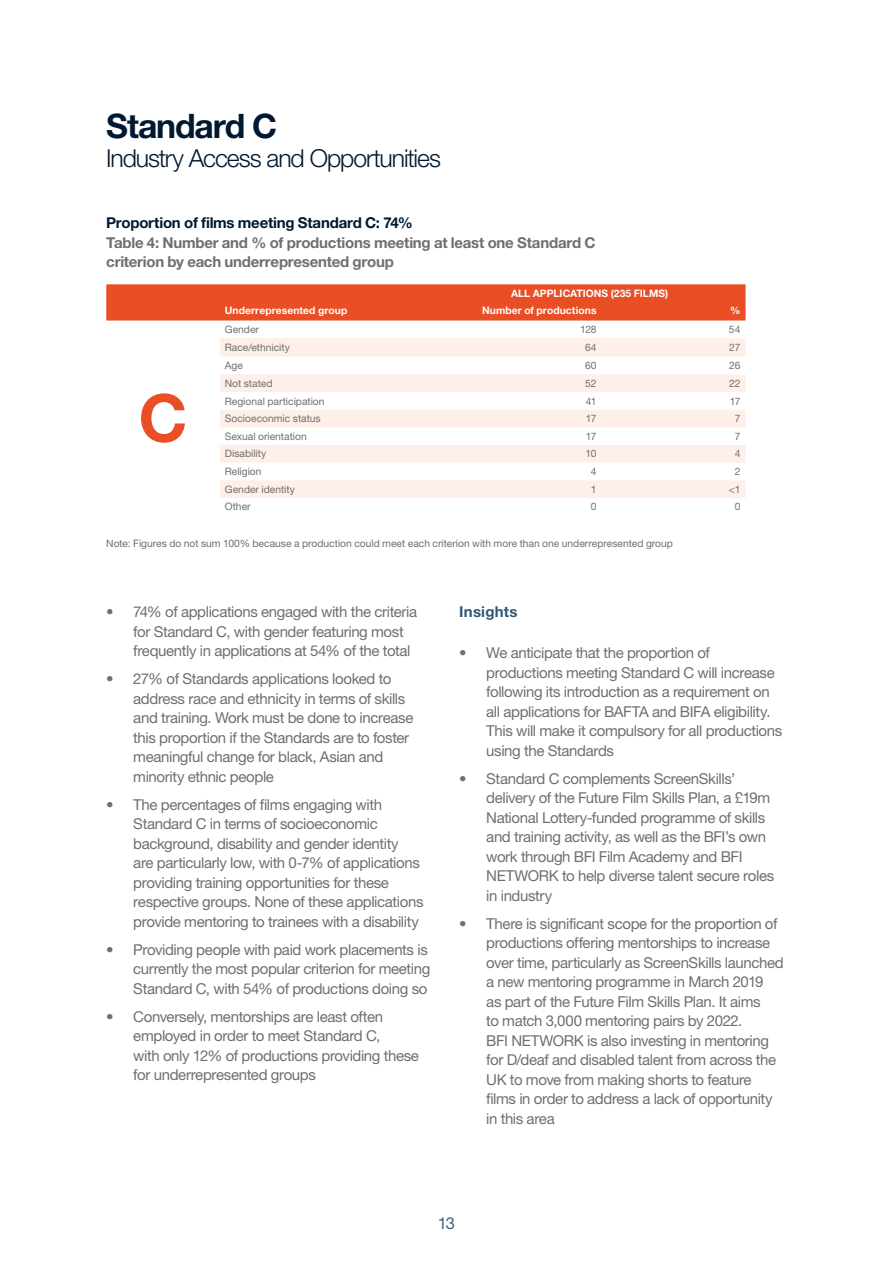
<style>
.page{position:relative;width:893px;height:1263px;background:#fff}
.page>*{position:absolute;margin:0;border:0;box-sizing:border-box;transform-origin:0 0}
.t1{font:700 66px "Helvetica Neue LT Std";color:#e94e24}
.t2{font:700 33.75px "Helvetica Neue LT Std";letter-spacing:-.035em;color:#001931}
.t3{font:300 24.75px "Helvetica Neue LT Std";letter-spacing:-.045em;color:#001931}
.t4{font:16.5px "Helvetica Neue LT Std";color:#45617c}
.t5{font:15px/19.5px "Helvetica Neue LT Std";letter-spacing:-.025em;color:#706f6f}
.t6{font:700 15px/19.5px "Helvetica Neue LT Std";letter-spacing:-.015em;color:#706f6f}
.t7{font:700 15px "Helvetica Neue LT Std";letter-spacing:-.015em;color:#001931}
.t8{font:700 15px "Helvetica Neue LT Std";letter-spacing:.015em;color:#315675}
.t9{font:10.35px "Helvetica Neue LT Std";color:#706f6f}
.t10{font:700 10.35px "Helvetica Neue LT Std";letter-spacing:.01em;color:#fff}
</style>
<div class="page">
<div style="left:106px;top:284px;width:640px;height:37px;background:#e94e24"></div>
<svg style="left:220px;top:338px;width:526px;height:160px;fill:#fef0e8"></svg>
<h2 class="t2" style="left:106px;top:106px;width:172px">Standard C</h2>
<h3 class="t3" style="left:106px;top:143px;width:336px">Industry Access and Opportunities</h3>
<p class="t7" style="left:106px;top:214px;width:308px">Proportion of films meeting Standard C: 74%</p>
<p class="t6" style="left:106px;top:232px;width:491px">Table 4: Number and % of productions meeting at least one Standard C criterion by each underrepresented group</p>
<p class="t10" style="left:511px;top:287px;width:159px">ALL APPLICATIONS (235 FILMS)</p>
<h1 class="t1" style="left:139px;top:377px;width:50px">C</h1>
<p class="t10" style="left:225px;top:304px;width:124px">Underrepresented group</p>
<p class="t10" style="left:482px;top:304px;width:116px">Number of productions</p>
<p class="t10" style="left:730px;top:304px;width:12px">%</p>
<p class="t9" style="left:225px;top:323px;width:36px">Gender</p>
<p class="t9" style="left:580px;top:323px;width:18px">128</p>
<p class="t9" style="left:729px;top:323px;width:13px">54</p>
<p class="t9" style="left:225px;top:341px;width:67px">Race/ethnicity</p>
<p class="t9" style="left:585px;top:341px;width:13px">64</p>
<p class="t9" style="left:729px;top:341px;width:13px">27</p>
<p class="t9" style="left:225px;top:359px;width:20px">Age</p>
<p class="t9" style="left:585px;top:359px;width:13px">60</p>
<p class="t9" style="left:729px;top:359px;width:13px">26</p>
<p class="t9" style="left:225px;top:377px;width:49px">Not stated</p>
<p class="t9" style="left:585px;top:377px;width:13px">52</p>
<p class="t9" style="left:729px;top:377px;width:13px">22</p>
<p class="t9" style="left:225px;top:395px;width:101px">Regional participation</p>
<p class="t9" style="left:586px;top:395px;width:12px">41</p>
<p class="t9" style="left:730px;top:395px;width:12px">17</p>
<p class="t9" style="left:225px;top:412px;width:97px">Socioeconmic status</p>
<p class="t9" style="left:586px;top:412px;width:12px">17</p>
<p class="t9" style="left:735px;top:412px;width:7px">7</p>
<p class="t9" style="left:225px;top:430px;width:83px">Sexual orientation</p>
<p class="t9" style="left:586px;top:430px;width:12px">17</p>
<p class="t9" style="left:735px;top:430px;width:7px">7</p>
<p class="t9" style="left:225px;top:448px;width:43px">Disability</p>
<p class="t9" style="left:586px;top:448px;width:12px">10</p>
<p class="t9" style="left:735px;top:448px;width:7px">4</p>
<p class="t9" style="left:225px;top:465px;width:38px">Religion</p>
<p class="t9" style="left:591px;top:465px;width:7px">4</p>
<p class="t9" style="left:735px;top:465px;width:7px">2</p>
<p class="t9" style="left:225px;top:483px;width:72px">Gender identity</p>
<p class="t9" style="left:591px;top:483px;width:7px">1</p>
<p class="t9" style="left:729px;top:483px;width:13px">&lt;1</p>
<p class="t9" style="left:225px;top:501px;width:27px">Other</p>
<p class="t9" style="left:591px;top:501px;width:7px">0</p>
<p class="t9" style="left:735px;top:501px;width:7px">0</p>
<p class="t9" style="left:106px;top:537px;width:568px">Note: Figures do not sum 100% because a production could meet each criterion with more than one underrepresented group</p>
<p class="t5" style="left:133px;top:602px;width:285px;text-indent:-27px">• 74% of applications engaged with the criteria for Standard C, with gender featuring most frequently in applications at 54% of the total</p>
<p class="t5" style="left:133px;top:669px;width:282px;text-indent:-27px">• 27% of Standards applications looked to address race and ethnicity in terms of skills and training. Work must be done to increase this proportion if the Standards are to foster meaningful change for black, Asian and minority ethnic people</p>
<p class="t5" style="left:133px;top:795px;width:292px;text-indent:-27px">• The percentages of films engaging with Standard C in terms of socioeconomic background, disability and gender identity<br>are particularly low, with 0-7% of applications providing training opportunities for these respective groups. None of these applications provide mentoring to trainees with a disability</p>
<p class="t5" style="left:133px;top:940px;width:298px;text-indent:-27px">• Providing people with paid work placements is currently the most popular criterion for meeting<br>Standard C, with 54% of productions doing so</p>
<p class="t5" style="left:133px;top:1007px;width:287px;text-indent:-27px">• Conversely, mentorships are least often employed in order to meet Standard C,<br>with only 12% of productions providing these for underrepresented groups</p>
<p class="t8" style="left:459px;top:603px;width:60px">Insights</p>
<p class="t5" style="left:486px;top:643px;width:298px;text-indent:-27px">• We anticipate that the proportion of productions meeting Standard C will increase following its introduction as a requirement on all applications for BAFTA and BIFA eligibility.<br>This will make it compulsory for all productions using the Standards</p>
<p class="t5" style="left:486px;top:768px;width:290px;text-indent:-27px">• Standard C complements ScreenSkills’ delivery of the Future Film Skills Plan, a £19m National Lottery-funded programme of skills and training activity, as well as the BFI’s own work through BFI Film Academy and BFI NETWORK to help diverse talent secure roles in industry</p>
<p class="t5" style="left:486px;top:913px;width:299px;text-indent:-27px">• There is significant scope for the proportion of productions offering mentorships to increase over time, particularly as ScreenSkills launched a new mentoring programme in March 2019<br>as part of the Future Film Skills Plan. It aims<br>to match 3,000 mentoring pairs by 2022.<br>BFI NETWORK is also investing in mentoring for D/deaf and disabled talent from across the UK to move from making shorts to feature films in order to address a lack of opportunity in this area</p>
<p class="t4" style="left:438px;top:1213px;width:19px">13</p>
</div>
